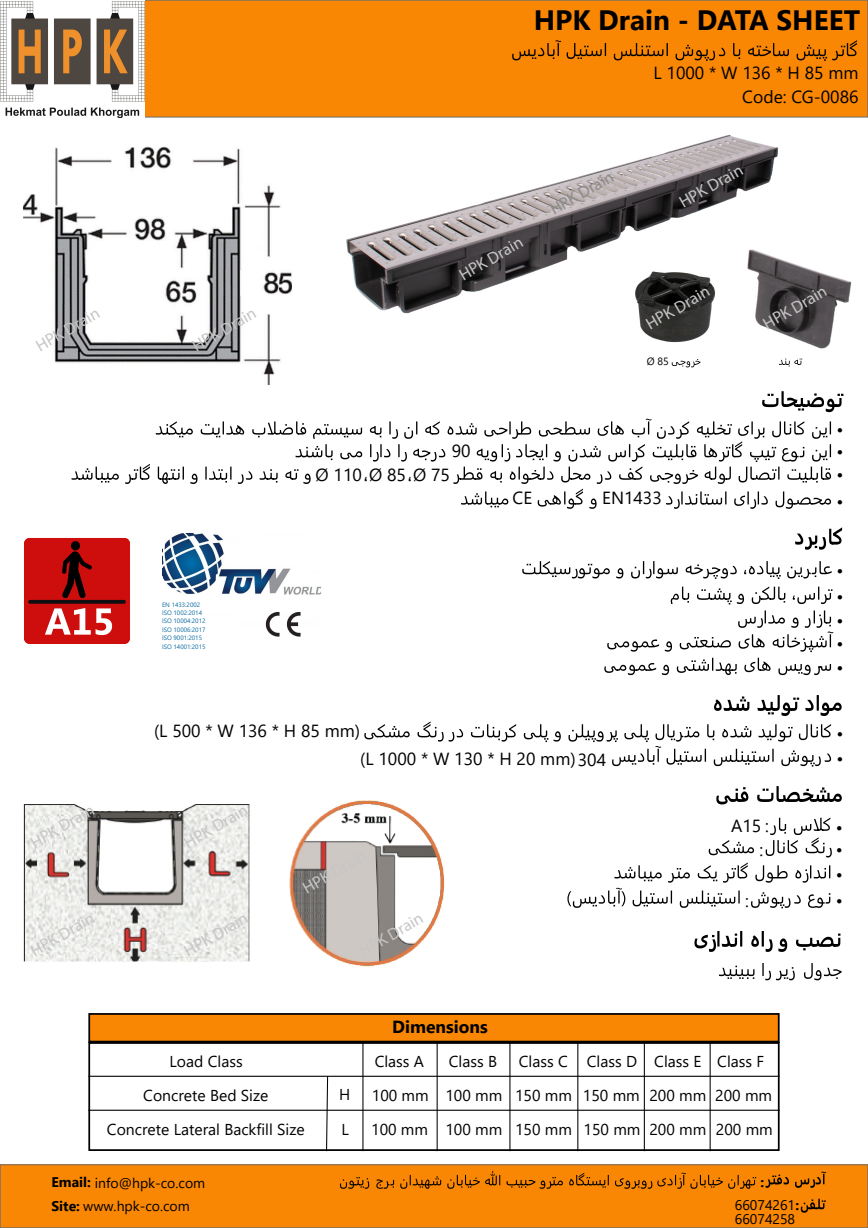
<style>
.page{position:relative;width:868px;height:1228px;background:#fff}
.page>*{position:absolute;margin:0;border:0;box-sizing:border-box;transform-origin:0 0}
.t1{font:700 28px "Segoe UI";color:#000}
.t2{font:17.5px/23.6px "Segoe UI";color:#000}
.t3{font:700 17.5px "Segoe UI";color:#000}
.t4{font:16.8px "Myriad Pro";color:#c6c6c6}
.t5{font:16.8px "Myriad Pro";color:#8c8c8c}
.t6{font:15.75px/33.9px "Segoe UI";color:#000}
.t7{font:14px "Segoe UI";color:#000}
.t8{font:700 14px "Segoe UI";color:#000}
.t9{font:10.5px "Segoe UI";color:#000}
.t10{font:6.3px/8.4px "Segoe UI";color:#0c6ba2}
.s1{font-weight:700}
</style>
<div class="page">
<svg style="left:346px;top:134px;width:433px;height:180px"></svg>
<svg style="left:162px;top:532px;width:159px;height:105px"></svg>
<div style="left:0;top:0;width:868px;height:117px;background:#f98703"></div>
<div style="left:0;top:0;width:868px;height:117px;border:1px solid #707070"></div>
<svg style="left:0;top:0;width:145px;height:118px;background:#b6aa9e"></svg>
<div style="left:0;top:1165px;width:868px;height:63px;background:#f98703"></div>
<div style="left:0;top:1164px;width:868px;height:64px;border:1px solid #707070"></div>
<div style="left:88px;top:1042px;width:692px;height:109px;background:#fff;border:2px solid #000"></div>
<hr style="left:88px;top:1042px;width:692px;height:1px;background:#000">
<hr style="left:88px;top:1076px;width:692px;height:1px;background:#000">
<svg style="left:325px;top:1075px;width:4px;height:77px"></svg>
<hr style="left:88px;top:1110px;width:692px;height:1px;background:#000">
<hr style="left:362px;top:1042px;width:1px;height:109px;background:#000">
<hr style="left:437px;top:1042px;width:1px;height:109px;background:#000">
<hr style="left:509px;top:1042px;width:1px;height:109px;background:#000">
<hr style="left:577px;top:1042px;width:1px;height:109px;background:#000">
<hr style="left:644px;top:1042px;width:1px;height:109px;background:#000">
<hr style="left:710px;top:1042px;width:1px;height:109px;background:#000">
<div style="left:88px;top:1013px;width:692px;height:29px;background:#f98703;border:2px solid #000"></div>
<svg style="left:512px;top:40px;width:345px;height:21px"></svg>
<svg style="left:340px;top:1177px;width:29px;height:12px"></svg>
<svg style="left:376px;top:1171px;width:380px;height:18px"></svg>
<svg style="left:766px;top:1171px;width:60px;height:17px"></svg>
<svg style="left:801px;top:1199px;width:25px;height:13px"></svg>
<svg style="left:762px;top:391px;width:81px;height:21px"></svg>
<svg style="left:716px;top:786px;width:126px;height:18px"></svg>
<svg style="left:567px;top:817px;width:265px;height:91px"></svg>
<svg style="left:23px;top:800px;width:421px;height:167px"></svg>
<svg style="left:694px;top:931px;width:146px;height:21px"></svg>
<svg style="left:719px;top:963px;width:76px;height:17px"></svg>
<svg style="left:804px;top:963px;width:38px;height:17px"></svg>
<svg style="left:24px;top:538px;width:106px;height:106px;background:#be1e1e"></svg>
<svg style="left:71px;top:419px;width:760px;height:90px"></svg>
<svg style="left:522px;top:561px;width:310px;height:18px"></svg>
<svg style="left:671px;top:586px;width:161px;height:18px"></svg>
<svg style="left:607px;top:610px;width:227px;height:42px"></svg>
<svg style="left:604px;top:658px;width:227px;height:17px"></svg>
<svg style="left:795px;top:527px;width:47px;height:23px"></svg>
<svg style="left:629px;top:269px;width:90px;height:74px"></svg>
<svg style="left:779px;top:359px;width:23px;height:7px"></svg>
<svg style="left:672px;top:359px;width:29px;height:8px"></svg>
<svg style="left:23px;top:146px;width:269px;height:238px"></svg>
<svg style="left:743px;top:244px;width:109px;height:105px"></svg>
<svg style="left:364px;top:695px;width:478px;height:71px"></svg>
<h1 class="t1" style="left:534px;top:-6px;width:328px">HPK Drain - DATA SHEET</h1>
<p class="t2" style="left:654px;top:60px;width:206px;line-height:23.4px;text-align:right">L 1000 * W 136 * H 85 mm<br>Code: CG-0086</p>
<p class="t4" style="left:32px;top:338px;width:72px;rotate:-30deg">HPK Drain</p>
<p class="t4" style="left:189px;top:338px;width:72px;rotate:-30deg">HPK Drain</p>
<p class="t10" style="left:162px;top:600px;width:45px">EN 1433:2002<br>ISO 1002:2014<br>ISO 10004:2012<br>ISO 10006:2017<br>ISO 9001:2015<br>ISO 14001:2015</p>
<p class="t4" style="left:455px;top:267px;width:72px;rotate:-30deg">HPK Drain</p>
<p class="t5" style="left:546px;top:201px;width:72px;rotate:-30deg">HPK Drain</p>
<p class="t4" style="left:675px;top:194px;width:72px;rotate:-30deg">HPK Drain</p>
<p class="t4" style="left:642px;top:316px;width:72px;rotate:-30deg">HPK Drain</p>
<p class="t4" style="left:759px;top:316px;width:72px;rotate:-30deg">HPK Drain</p>
<p class="t9" style="left:647px;top:351px;width:24px">Ø 85</p>
<p class="t2" style="left:836px;top:417px;width:9px">•</p>
<p class="t2" style="left:452px;top:438px;width:20px">90</p>
<p class="t2" style="left:836px;top:438px;width:9px">•</p>
<p class="t2" style="left:316px;top:462px;width:136px">Ø 110،Ø 85،Ø 75</p>
<p class="t2" style="left:836px;top:462px;width:9px">•</p>
<p class="t2" style="left:513px;top:485px;width:21px">CE</p>
<p class="t2" style="left:602px;top:485px;width:61px">EN1433</p>
<p class="t2" style="left:836px;top:488px;width:9px">•</p>
<p class="t2" style="left:836px;top:557px;width:9px;line-height:25.5px">• •</p>
<p class="t2" style="left:836px;top:607px;width:9px;text-align:justify">• • •</p>
<p class="t2" style="left:154px;top:718px;width:208px">(L 500 * W 136 * H 85 mm)</p>
<p class="t2" style="left:836px;top:721px;width:9px">•</p>
<p class="t4" style="left:27px;top:835px;width:72px;rotate:-30deg">HPK Drain</p>
<p class="t4" style="left:27px;top:943px;width:72px;rotate:-30deg">HPK Drain</p>
<p class="t4" style="left:180px;top:835px;width:72px;rotate:-30deg">HPK Drain</p>
<p class="t2" style="left:360px;top:745px;width:248px">(L 1000 * W 130 * H 20 mm)304</p>
<p class="t2" style="left:836px;top:745px;width:9px">•</p>
<p class="t2" style="left:760px;top:813px;width:11px;line-height:23.8px;text-indent:-28px">A15 : :</p>
<p class="t2" style="left:745px;top:887px;width:5px">:</p>
<p class="t2" style="left:836px;top:815px;width:9px;line-height:22.4px">• •</p>
<p class="t2" style="left:836px;top:861px;width:9px;line-height:25.2px">• •</p>
<p class="t4" style="left:180px;top:943px;width:72px;rotate:-30deg">HPK Drain</p>
<p class="t4" style="left:356px;top:943px;width:72px;rotate:-30deg">HPK Drain</p>
<p class="t6" style="left:107px;top:1043px;width:199px;text-align:center">Load Class<br>Concrete Bed Size<br>Concrete Lateral Backfill Size</p>
<p class="t6" style="left:339px;top:1075px;width:13px">H</p>
<p class="t6" style="left:341px;top:1111px;width:9px">L</p>
<p class="t3" style="left:392px;top:1010px;width:97px">Dimensions</p>
<p class="t6" style="left:371px;top:1043px;width:59px">Class A<br>100 mm<br>100 mm</p>
<p class="t6" style="left:445px;top:1043px;width:58px">Class B<br>100 mm<br>100 mm</p>
<p class="t6" style="left:515px;top:1043px;width:58px">Class C<br>150 mm<br>150 mm</p>
<p class="t6" style="left:583px;top:1043px;width:59px">Class D<br>150 mm<br>150 mm</p>
<p class="t6" style="left:649px;top:1043px;width:58px;text-align:center">Class E<br>200 mm<br>200 mm</p>
<p class="t6" style="left:715px;top:1043px;width:59px">Class F<br>200 mm<br>200 mm</p>
<p class="t7" style="left:51px;top:1169px;width:155px"><span class="s1">Email:</span> info@hpk-co.com</p>
<p class="t8" style="left:761px;top:1168px;width:5px">:</p>
<p class="t7" style="left:51px;top:1193px;width:140px"><span class="s1">Site:</span> www.hpk-co.com</p>
<p class="t7" style="left:735px;top:1192px;width:66px">66074261<span class="s1">:</span></p>
<p class="t7" style="left:735px;top:1206px;width:62px">66074258</p>
</div>
